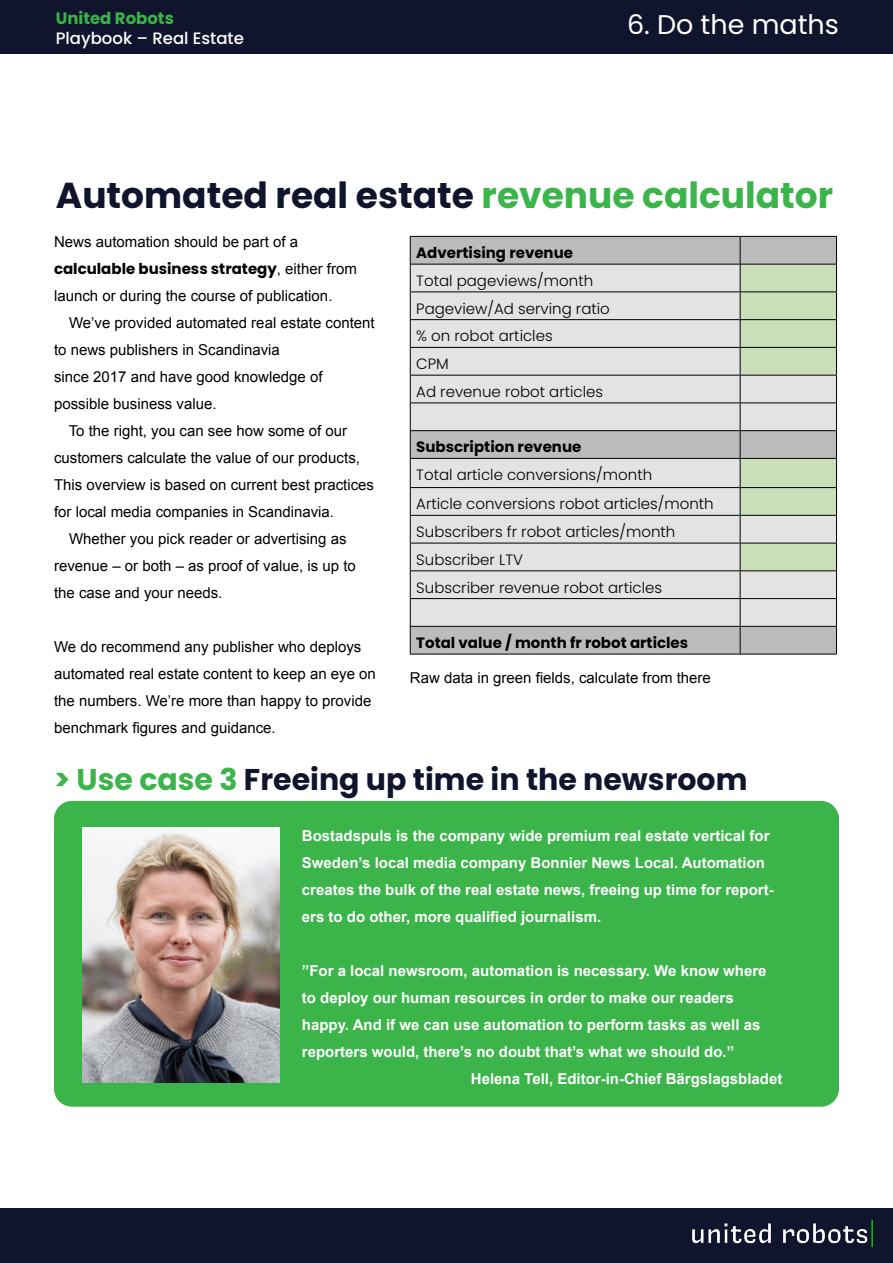
<style>
.page{position:relative;width:893px;height:1263px;background:#fff}
.page>*{position:absolute;margin:0;border:0;box-sizing:border-box;transform-origin:0 0}
.t1{font:700 36px "Poppins";color:#10142d}
.t2{font:700 30px "Poppins";color:#10142d}
.t3{font:27px "Poppins";color:#fff}
.t4{font:500 16.5px "Poppins";color:#fff}
.t5{font:700 16.5px "Poppins";color:#3bb44a}
.t6{font:15px/27px "Arial";color:#000}
.t7{font:700 15px/27px "Arial";color:#fff}
.t8{font:300 15px/27.8px "Poppins";color:#000}
.t9{font:700 15px "Poppins";color:#000}
.s1{color:#3bb44a}
.s2{font-family:"Arial";font-weight:400}
</style>
<div class="page">
<div style="left:0;top:0;width:893px;height:53px;background:#10142d"></div>
<div style="left:0;top:1209px;width:893px;height:54px;background:#10142d"></div>
<img style="left:692px;top:1220px;width:181px;height:28px">
<div style="left:54px;top:801px;width:785px;height:306px;background:#3bb44a;border-radius:18px"></div>
<img style="left:82px;top:828px;width:197px;height:255px">
<div style="left:411px;top:237px;width:329px;height:417px;background:#bcbcbc"></div>
<svg style="left:411px;top:265px;width:329px;height:361px;background:#dedede"></svg>
<hr style="left:410px;top:236px;width:330px;height:1px;background:#000">
<hr style="left:740px;top:236px;width:97px;height:1px;background:#000">
<hr style="left:410px;top:264px;width:330px;height:1px;background:#000">
<hr style="left:410px;top:291px;width:330px;height:1px;background:#000">
<hr style="left:410px;top:319px;width:330px;height:1px;background:#000">
<hr style="left:410px;top:347px;width:330px;height:1px;background:#000">
<hr style="left:410px;top:375px;width:330px;height:1px;background:#000">
<hr style="left:410px;top:402px;width:330px;height:1px;background:#000">
<hr style="left:410px;top:430px;width:330px;height:1px;background:#000">
<hr style="left:410px;top:458px;width:330px;height:1px;background:#000">
<hr style="left:410px;top:487px;width:330px;height:1px;background:#000">
<hr style="left:410px;top:515px;width:330px;height:1px;background:#000">
<hr style="left:410px;top:543px;width:330px;height:1px;background:#000">
<hr style="left:410px;top:570px;width:330px;height:1px;background:#000">
<hr style="left:410px;top:598px;width:330px;height:1px;background:#000">
<hr style="left:410px;top:626px;width:330px;height:1px;background:#000">
<svg style="left:410px;top:237px;width:1px;height:417px"></svg>
<svg style="left:740px;top:237px;width:97px;height:417px;background:#c4cebd"></svg>
<hr style="left:410px;top:654px;width:330px;height:1px;background:#000">
<hr style="left:740px;top:654px;width:97px;height:1px;background:#000">
<p class="t5" style="left:56px;top:9px;width:120px">United Robots</p>
<p class="t4" style="left:56px;top:29px;width:190px">Playbook – Real Estate</p>
<h3 class="t3" style="left:627px;top:9px;width:213px">6. Do the maths</h3>
<h1 class="t1" style="left:56px;top:174px;width:779px">Automated real estate <span class="s1">revenue calculator</span></h1>
<p class="t6" style="left:54px;top:228px;width:246px">News automation should be part of a</p>
<p class="t9" style="left:54px;top:260px;width:304px">calculable business strategy<span class="s2">, either from</span></p>
<p class="t6" style="left:54px;top:282px;width:280px">launch or during the course of publication.</p>
<p class="t6" style="left:69px;top:309px;width:307px">We’ve provided automated real estate content</p>
<p class="t6" style="left:54px;top:336px;width:227px">to news publishers in Scandinavia</p>
<p class="t6" style="left:54px;top:363px;width:270px">since 2017 and have good knowledge of</p>
<p class="t6" style="left:54px;top:390px;width:164px">possible business value.</p>
<p class="t6" style="left:69px;top:417px;width:280px">To the right, you can see how some of our</p>
<p class="t6" style="left:54px;top:444px;width:307px">customers calculate the value of our products,</p>
<p class="t6" style="left:54px;top:471px;width:322px">This overview is based on current best practices</p>
<p class="t6" style="left:54px;top:498px;width:282px">for local media companies in Scandinavia.</p>
<p class="t6" style="left:69px;top:525px;width:279px">Whether you pick reader or advertising as</p>
<p class="t6" style="left:54px;top:552px;width:303px">revenue – or both – as proof of value, is up to</p>
<p class="t6" style="left:54px;top:579px;width:170px">the case and your needs.</p>
<p class="t6" style="left:54px;top:633px;width:323px">We do recommend any publisher who deploys automated real estate content to keep an eye on the numbers. We’re more than happy to provide benchmark figures and guidance.</p>
<p class="t9" style="left:416px;top:244px;width:158px">Advertising revenue</p>
<p class="t8" style="left:416px;top:267px;width:195px">Total pageviews/month<br>Pageview/Ad serving ratio % on robot articles<br>CPM<br>Ad revenue robot articles</p>
<p class="t9" style="left:416px;top:438px;width:167px">Subscription revenue</p>
<p class="t8" style="left:416px;top:460px;width:299px;line-height:29.1px">Total article conversions/month<br>Article conversions robot articles/month</p>
<p class="t8" style="left:416px;top:518px;width:261px">Subscribers fr robot articles/month<br>Subscriber LTV<br>Subscriber revenue robot articles</p>
<p class="t9" style="left:416px;top:634px;width:273px">Total value / month fr robot articles</p>
<p class="t6" style="left:410px;top:664px;width:302px">Raw data in green fields, calculate from there</p>
<h2 class="t2" style="left:54px;top:762px;width:695px"><span class="s1">&gt; Use case 3</span> Freeing up time in the newsroom</h2>
<p class="t7" style="left:302px;top:822px;width:473px">Bostadspuls is the company wide premium real estate vertical for Sweden’s local media company Bonnier News Local. Automation creates the bulk of the real estate news, freeing up time for report&shy;ers to do other, more qualified journalism.</p>
<p class="t7" style="left:302px;top:957px;width:466px">”For a local newsroom, automation is necessary. We know where</p>
<p class="t7" style="left:302px;top:984px;width:433px">to deploy our human resources in order to make our readers</p>
<p class="t7" style="left:302px;top:1011px;width:460px">happy. And if we can use automation to perform tasks as well as</p>
<p class="t7" style="left:302px;top:1038px;width:434px">reporters would, there’s no doubt that’s what we should do.”</p>
<p class="t7" style="left:471px;top:1065px;width:313px">Helena Tell, Editor-in-Chief Bärgslagsbladet</p>
</div>
